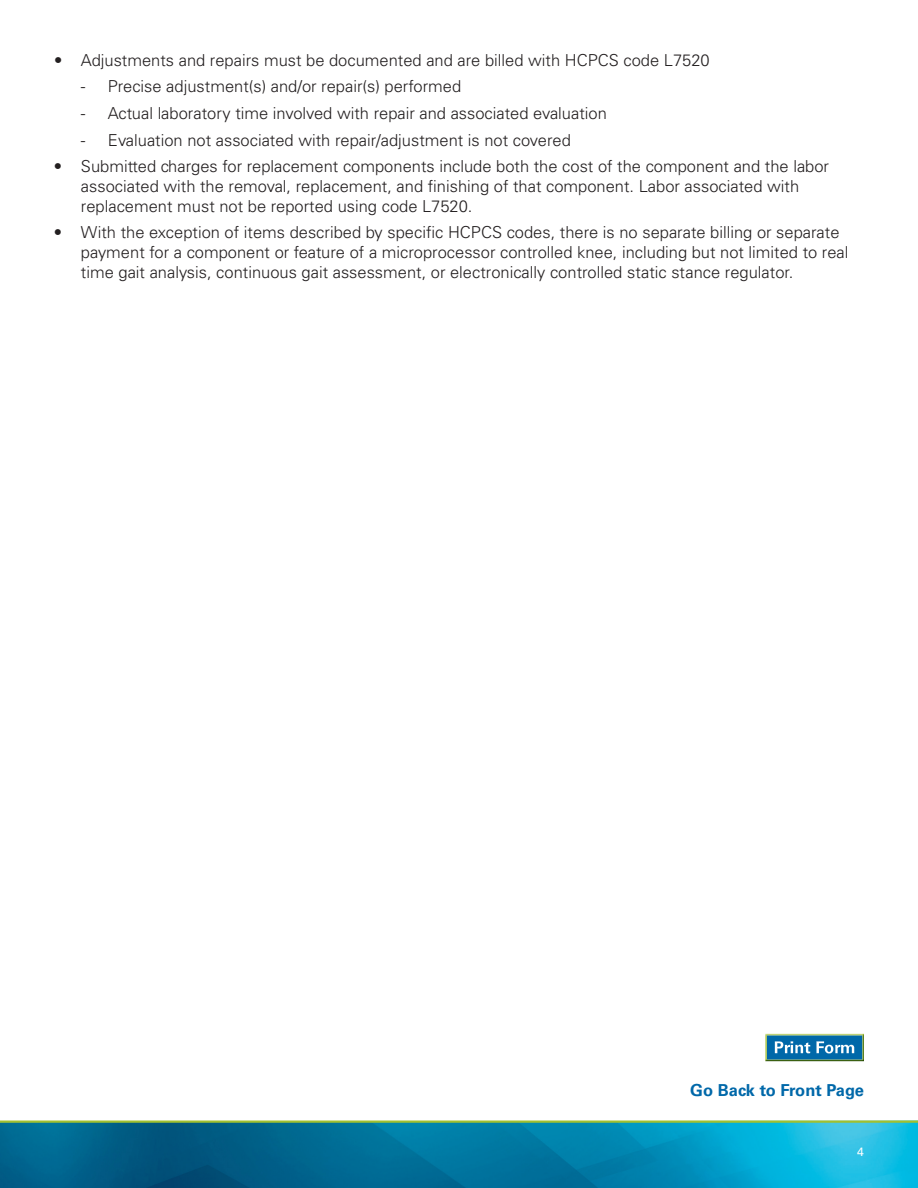
<style>
.page{position:relative;width:918px;height:1188px;background:#fff}
.page>*{position:absolute;margin:0;border:0;box-sizing:border-box;transform-origin:0 0}
.t1{font:300 16.5px/19.8px "Univers LT Std";color:#231f20}
.t2{font:700 16.5px "Univers LT Std";letter-spacing:-.01em;color:#0068a9}
.t3{font:12px "Univers LT Std";color:#fff}
</style>
<div class="page">
<img style="left:0;top:1123px;width:918px;height:65px">
<hr style="left:0;top:1120px;width:918px;height:3px;background:#a1c030">
<img style="left:765px;top:1034px;width:99px;height:27px">
<p class="t1" style="left:54px;top:50px;width:657px">• Adjustments and repairs must be documented and are billed with HCPCS code L7520</p>
<p class="t1" style="left:81px;top:77px;width:382px">- Precise adjustment(s) and/or repair(s) performed</p>
<p class="t1" style="left:81px;top:103px;width:527px">- Actual laboratory time involved with repair and associated evaluation</p>
<p class="t1" style="left:81px;top:130px;width:491px">- Evaluation not associated with repair/adjustment is not covered</p>
<p class="t1" style="left:81px;top:156px;width:750px;text-indent:-27px">• Submitted charges for replacement components include both the cost of the component and the labor associated with the removal, replacement, and finishing of that component. Labor associated with replacement must not be reported using code L7520.</p>
<p class="t1" style="left:81px;top:223px;width:769px;text-indent:-27px">• With the exception of items described by specific HCPCS codes, there is no separate billing or separate payment for a component or feature of a microprocessor controlled knee, including but not limited to real time gait analysis, continuous gait assessment, or electronically controlled static stance regulator.</p>
<p class="t2" style="left:690px;top:1080px;width:175px">Go Back to Front Page</p>
<p class="t3" style="left:857px;top:1144px;width:8px">4</p>
</div>
